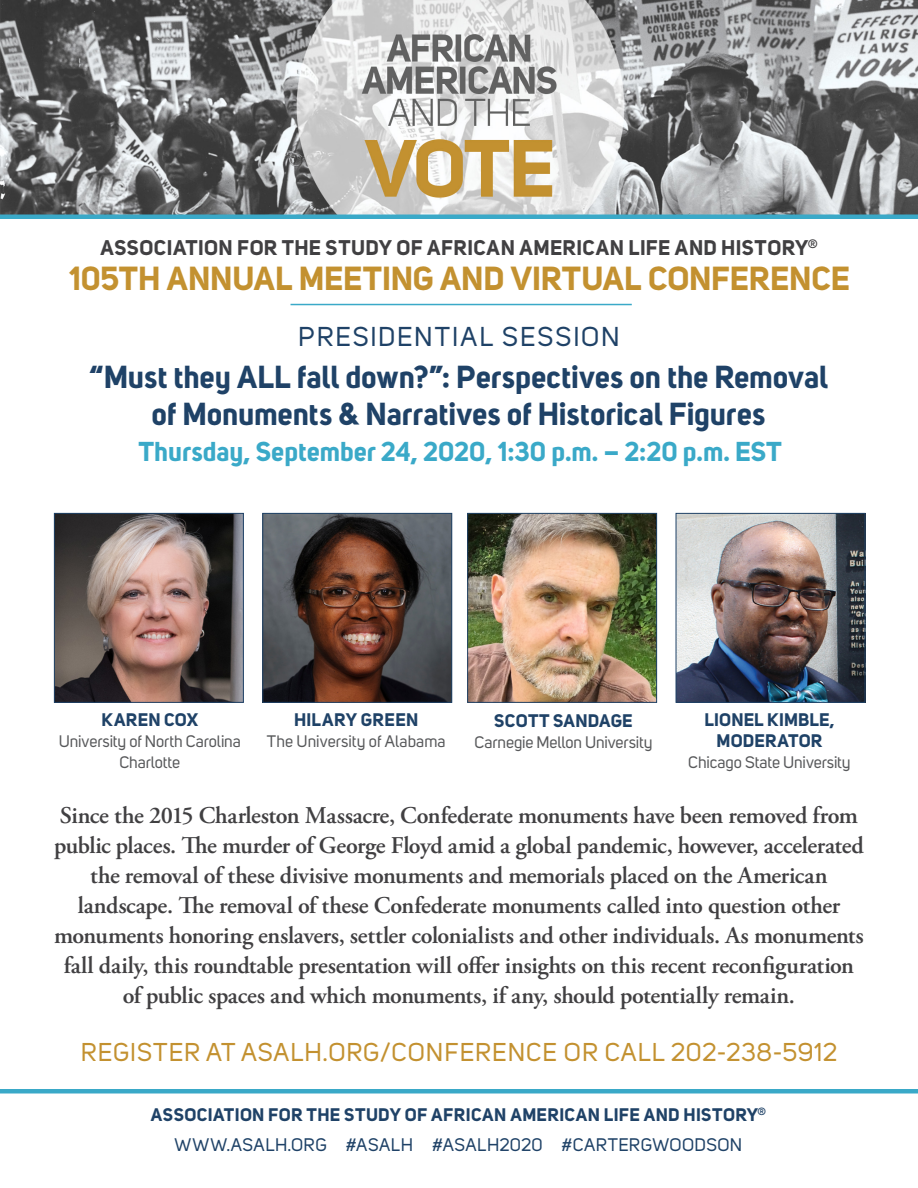
<style>
.page{position:relative;width:918px;height:1188px;background:#fff}
.page>*{position:absolute;margin:0;border:0;box-sizing:border-box;transform-origin:0 0}
.t1{font:700 33px "Uni Sans";letter-spacing:-.005em;color:#c39130}
.t2{font:700 31.5px/37.8px "Uni Sans";letter-spacing:-.005em;color:#1f4267;text-align:center}
.t3{font:700 27px "Uni Sans";color:#3aa9c8}
.t4{font:27px "Uni Sans";letter-spacing:.07em;color:#1f4267}
.t5{font:25.5px "Uni Sans";letter-spacing:.04em;color:#c39130}
.t6{font:600 24px/30px "Adobe Garamond Pro";letter-spacing:-.02em;color:#414042;text-align:center}
.t7{font:700 21px "Uni Sans";letter-spacing:.02em;color:#414042}
.t8{font:700 18px/30px "Uni Sans";letter-spacing:.015em;color:#1f4267;text-align:center}
.t9{font:16.5px/21px "Uni Sans";letter-spacing:-.005em;color:#58595b;text-align:center}
.s1{font-weight:400}
</style>
<div class="page">
<img style="left:0;top:0;width:918px;height:214px">
<div style="left:0;top:214px;width:918px;height:5px;background:#3aa9c8"></div>
<hr style="left:291px;top:304px;width:341px;height:1px;background:#3aa9c8">
<div style="left:0;top:1089px;width:918px;height:5px;background:#3aa9c8"></div>
<img style="left:56px;top:515px;width:186px;height:186px">
<div style="left:54px;top:513px;width:190px;height:190px;border:1px solid #1f4267"></div>
<img style="left:264px;top:515px;width:186px;height:186px">
<div style="left:262px;top:513px;width:190px;height:190px;border:1px solid #1f4267"></div>
<img style="left:469px;top:515px;width:186px;height:186px">
<div style="left:467px;top:513px;width:190px;height:190px;border:1px solid #1f4267"></div>
<img style="left:678px;top:515px;width:185px;height:186px">
<div style="left:676px;top:513px;width:189px;height:190px;border:1px solid #1f4267"></div>
<p class="t7" style="left:100px;top:234px;width:719px">ASSOCIATION FOR THE STUDY OF AFRICAN AMERICAN LIFE AND HISTORY<sup>®</sup></p>
<h1 class="t1" style="left:69px;top:257px;width:782px">105TH ANNUAL MEETING AND VIRTUAL CONFERENCE</h1>
<p class="t4" style="left:298px;top:321px;width:323px">PRESIDENTIAL SESSION</p>
<h2 class="t2" style="left:89px;top:357px;width:740px">“Must they ALL fall down?”: Perspectives on the Removal of Monuments &amp; Narratives of Historical Figures</h2>
<p class="t3" style="left:139px;top:435px;width:645px">Thursday, September 24, 2020, 1:30 p.m. – 2:20 p.m. EST</p>
<p class="t8" style="left:102px;top:704px;width:98px">KAREN COX</p>
<p class="t9" style="left:59px;top:731px;width:183px">University of North Carolina<br>Charlotte</p>
<p class="t8" style="left:294px;top:704px;width:126px">HILARY GREEN</p>
<p class="t9" style="left:267px;top:731px;width:180px">The University of Alabama</p>
<p class="t8" style="left:494px;top:705px;width:140px">SCOTT SANDAGE</p>
<p class="t9" style="left:474px;top:731px;width:180px">Carnegie Mellon University</p>
<p class="t8" style="left:705px;top:709px;width:132px;line-height:21px">LIONEL KIMBLE,<br>MODERATOR</p>
<p class="t9" style="left:688px;top:752px;width:164px">Chicago State University</p>
<p class="t6" style="left:54px;top:800px;width:811px">Since the 2015 Charleston Massacre, Confederate monuments have been removed from public places. The murder of George Floyd amid a global pandemic, however, accelerated the removal of these divisive monuments and memorials placed on the American landscape. The removal of these Confederate monuments called into question other monuments honoring enslavers, settler colonialists and other individuals. As monuments fall daily, this roundtable presentation will offer insights on this recent reconfiguration of public spaces and which monuments, if any, should potentially remain.</p>
<p class="t5" style="left:81px;top:1038px;width:758px">REGISTER AT ASALH.ORG/CONFERENCE OR CALL 202-238-5912</p>
<p class="t8" style="left:151px;top:1099px;width:617px">ASSOCIATION FOR THE STUDY OF AFRICAN AMERICAN LIFE AND HISTORY<sup>®<br></sup><span class="s1">WWW.ASALH.ORG #ASALH #ASALH2020 #CARTERGWOODSON</span></p>
</div>
